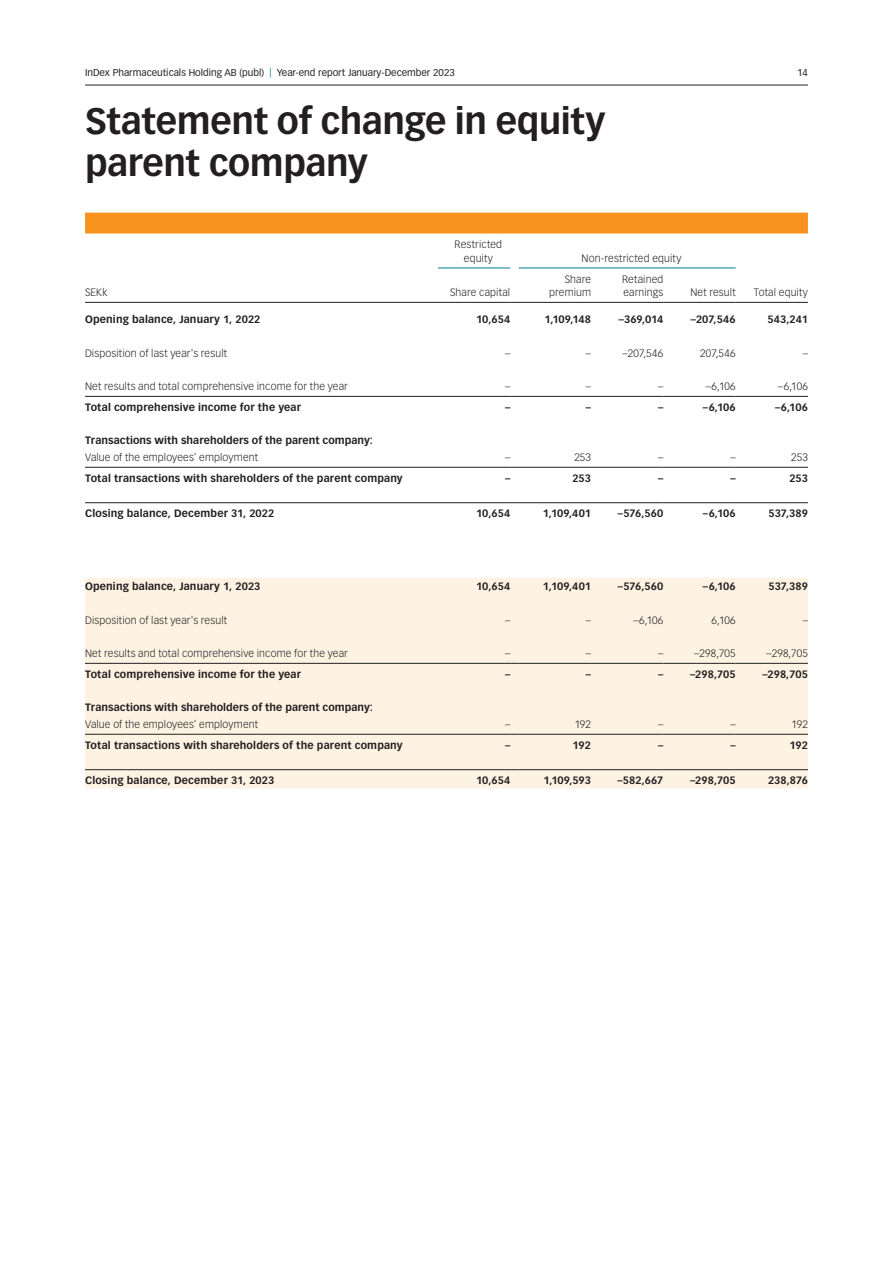
<style>
.page{position:relative;width:893px;height:1263px;background:#fff}
.page>*{position:absolute;margin:0;border:0;box-sizing:border-box;transform-origin:0 0}
.t1{font:700 36px/42px "Vectora LT Pro";letter-spacing:-.01em;color:#231f20}
.t2{font:700 10.5px "Vectora LT Pro";letter-spacing:.015em;color:#231f20}
.t3{font:300 10.5px/13.5px "Vectora LT Pro";letter-spacing:.015em;color:#231f20;text-align:center}
.t4{font:9.75px "Vectora LT Pro";color:#231f20}
.s1{color:#007d8c}
</style>
<div class="page">
<hr style="left:85px;top:85px;width:723px;height:1px;background:#231f20">
<div style="left:85px;top:213px;width:723px;height:21px;background:#f7931d"></div>
<div style="left:85px;top:578px;width:723px;height:210px;background:#fef2e3"></div>
<hr style="left:85px;top:302px;width:353px;height:1px;background:#231f20">
<hr style="left:438px;top:302px;width:72px;height:1px;background:#231f20">
<hr style="left:519px;top:302px;width:72px;height:1px;background:#231f20">
<hr style="left:591px;top:302px;width:72px;height:1px;background:#231f20">
<hr style="left:663px;top:302px;width:73px;height:1px;background:#231f20">
<hr style="left:736px;top:302px;width:72px;height:1px;background:#231f20">
<hr style="left:85px;top:396px;width:353px;height:1px;background:#231f20">
<hr style="left:438px;top:396px;width:72px;height:1px;background:#231f20">
<hr style="left:519px;top:396px;width:72px;height:1px;background:#231f20">
<hr style="left:591px;top:396px;width:72px;height:1px;background:#231f20">
<hr style="left:663px;top:396px;width:73px;height:1px;background:#231f20">
<hr style="left:736px;top:396px;width:72px;height:1px;background:#231f20">
<hr style="left:85px;top:467px;width:353px;height:1px;background:#231f20">
<hr style="left:438px;top:467px;width:72px;height:1px;background:#231f20">
<hr style="left:519px;top:467px;width:72px;height:1px;background:#231f20">
<hr style="left:591px;top:467px;width:72px;height:1px;background:#231f20">
<hr style="left:663px;top:467px;width:73px;height:1px;background:#231f20">
<hr style="left:736px;top:467px;width:72px;height:1px;background:#231f20">
<hr style="left:85px;top:502px;width:353px;height:1px;background:#231f20">
<hr style="left:438px;top:502px;width:72px;height:1px;background:#231f20">
<hr style="left:519px;top:502px;width:72px;height:1px;background:#231f20">
<hr style="left:591px;top:502px;width:72px;height:1px;background:#231f20">
<hr style="left:663px;top:502px;width:73px;height:1px;background:#231f20">
<hr style="left:736px;top:502px;width:72px;height:1px;background:#231f20">
<hr style="left:85px;top:663px;width:353px;height:1px;background:#231f20">
<hr style="left:438px;top:663px;width:72px;height:1px;background:#231f20">
<hr style="left:519px;top:663px;width:72px;height:1px;background:#231f20">
<hr style="left:591px;top:663px;width:72px;height:1px;background:#231f20">
<hr style="left:663px;top:663px;width:73px;height:1px;background:#231f20">
<hr style="left:736px;top:663px;width:72px;height:1px;background:#231f20">
<hr style="left:85px;top:734px;width:353px;height:1px;background:#231f20">
<hr style="left:438px;top:734px;width:72px;height:1px;background:#231f20">
<hr style="left:519px;top:734px;width:72px;height:1px;background:#231f20">
<hr style="left:591px;top:734px;width:72px;height:1px;background:#231f20">
<hr style="left:663px;top:734px;width:73px;height:1px;background:#231f20">
<hr style="left:736px;top:734px;width:72px;height:1px;background:#231f20">
<hr style="left:85px;top:769px;width:353px;height:1px;background:#231f20">
<hr style="left:438px;top:769px;width:72px;height:1px;background:#231f20">
<hr style="left:519px;top:769px;width:72px;height:1px;background:#231f20">
<hr style="left:591px;top:769px;width:72px;height:1px;background:#231f20">
<hr style="left:663px;top:769px;width:73px;height:1px;background:#231f20">
<hr style="left:736px;top:769px;width:72px;height:1px;background:#231f20">
<hr style="left:438px;top:268px;width:72px;height:1px;background:#007d8c">
<hr style="left:519px;top:268px;width:72px;height:1px;background:#007d8c">
<hr style="left:591px;top:268px;width:72px;height:1px;background:#007d8c">
<hr style="left:663px;top:268px;width:73px;height:1px;background:#007d8c">
<p class="t4" style="left:85px;top:67px;width:371px">InDex Pharmaceuticals Holding AB (publ) <span class="s1">|</span> Year-end report January-December 2023</p>
<p class="t4" style="left:797px;top:67px;width:12px">14</p>
<h1 class="t1" style="left:85px;top:100px;width:522px">Statement of change in equity parent company</h1>
<p class="t3" style="left:455px;top:238px;width:49px">Restricted equity</p>
<p class="t3" style="left:85px;top:285px;width:24px">SEKk</p>
<p class="t3" style="left:450px;top:285px;width:62px">Share capital</p>
<p class="t3" style="left:581px;top:251px;width:101px">Non-restricted equity</p>
<p class="t3" style="left:549px;top:272px;width:43px;text-align:right">Share premium</p>
<p class="t3" style="left:622px;top:272px;width:43px;text-align:left">Retained earnings</p>
<p class="t3" style="left:690px;top:285px;width:47px">Net result</p>
<p class="t3" style="left:754px;top:285px;width:55px">Total equity</p>
<p class="t2" style="left:85px;top:313px;width:177px">Opening balance, January 1, 2022</p>
<p class="t2" style="left:476px;top:313px;width:36px">10,654</p>
<p class="t2" style="left:544px;top:313px;width:48px">1,109,148</p>
<p class="t2" style="left:619px;top:313px;width:46px">–369,014</p>
<p class="t2" style="left:691px;top:313px;width:46px">–207,546</p>
<p class="t2" style="left:767px;top:313px;width:42px">543,241</p>
<p class="t3" style="left:85px;top:346px;width:144px">Disposition of last year's result</p>
<p class="t3" style="left:505px;top:346px;width:7px">–</p>
<p class="t3" style="left:586px;top:346px;width:7px">–</p>
<p class="t3" style="left:622px;top:346px;width:42px">–207,546</p>
<p class="t3" style="left:700px;top:346px;width:37px">207,546</p>
<p class="t3" style="left:803px;top:346px;width:7px">–</p>
<p class="t3" style="left:85px;top:379px;width:264px">Net results and total comprehensive income for the year</p>
<p class="t3" style="left:505px;top:379px;width:7px">–</p>
<p class="t3" style="left:586px;top:379px;width:7px">–</p>
<p class="t3" style="left:658px;top:379px;width:7px">–</p>
<p class="t3" style="left:706px;top:379px;width:31px">–6,106</p>
<p class="t3" style="left:778px;top:379px;width:31px">–6,106</p>
<p class="t2" style="left:85px;top:401px;width:217px">Total comprehensive income for the year</p>
<p class="t2" style="left:505px;top:401px;width:7px">–</p>
<p class="t2" style="left:586px;top:401px;width:7px">–</p>
<p class="t2" style="left:658px;top:401px;width:7px">–</p>
<p class="t2" style="left:703px;top:401px;width:34px">–6,106</p>
<p class="t2" style="left:775px;top:401px;width:34px">–6,106</p>
<p class="t2" style="left:85px;top:434px;width:290px">Transactions with shareholders of the parent company:</p>
<p class="t3" style="left:85px;top:450px;width:175px">Value of the employees' employment</p>
<p class="t3" style="left:505px;top:450px;width:7px">–</p>
<p class="t3" style="left:574px;top:450px;width:18px">253</p>
<p class="t3" style="left:658px;top:450px;width:7px">–</p>
<p class="t3" style="left:730px;top:450px;width:7px">–</p>
<p class="t3" style="left:791px;top:450px;width:18px">253</p>
<p class="t2" style="left:85px;top:472px;width:319px">Total transactions with shareholders of the parent company</p>
<p class="t2" style="left:505px;top:472px;width:7px">–</p>
<p class="t2" style="left:572px;top:472px;width:20px">253</p>
<p class="t2" style="left:658px;top:472px;width:7px">–</p>
<p class="t2" style="left:730px;top:472px;width:7px">–</p>
<p class="t2" style="left:789px;top:472px;width:20px">253</p>
<p class="t2" style="left:85px;top:507px;width:191px">Closing balance, December 31, 2022</p>
<p class="t2" style="left:476px;top:507px;width:36px">10,654</p>
<p class="t2" style="left:543px;top:507px;width:50px">1,109,401</p>
<p class="t2" style="left:618px;top:507px;width:47px">–576,560</p>
<p class="t2" style="left:703px;top:507px;width:34px">–6,106</p>
<p class="t2" style="left:768px;top:507px;width:41px">537,389</p>
<p class="t2" style="left:85px;top:580px;width:177px">Opening balance, January 1, 2023</p>
<p class="t2" style="left:476px;top:580px;width:36px">10,654</p>
<p class="t2" style="left:543px;top:580px;width:50px">1,109,401</p>
<p class="t2" style="left:618px;top:580px;width:47px">–576,560</p>
<p class="t2" style="left:703px;top:580px;width:34px">–6,106</p>
<p class="t2" style="left:768px;top:580px;width:41px">537,389</p>
<p class="t3" style="left:85px;top:613px;width:144px">Disposition of last year's result</p>
<p class="t3" style="left:505px;top:613px;width:7px">–</p>
<p class="t3" style="left:586px;top:613px;width:7px">–</p>
<p class="t3" style="left:633px;top:613px;width:31px">–6,106</p>
<p class="t3" style="left:711px;top:613px;width:26px">6,106</p>
<p class="t3" style="left:803px;top:613px;width:7px">–</p>
<p class="t3" style="left:85px;top:646px;width:264px">Net results and total comprehensive income for the year</p>
<p class="t3" style="left:505px;top:646px;width:7px">–</p>
<p class="t3" style="left:586px;top:646px;width:7px">–</p>
<p class="t3" style="left:658px;top:646px;width:7px">–</p>
<p class="t3" style="left:694px;top:646px;width:43px">–298,705</p>
<p class="t3" style="left:766px;top:646px;width:43px">–298,705</p>
<p class="t2" style="left:85px;top:668px;width:217px">Total comprehensive income for the year</p>
<p class="t2" style="left:505px;top:668px;width:7px">–</p>
<p class="t2" style="left:586px;top:668px;width:7px">–</p>
<p class="t2" style="left:658px;top:668px;width:7px">–</p>
<p class="t2" style="left:690px;top:668px;width:47px">–298,705</p>
<p class="t2" style="left:762px;top:668px;width:47px">–298,705</p>
<p class="t2" style="left:85px;top:701px;width:290px">Transactions with shareholders of the parent company:</p>
<p class="t3" style="left:85px;top:717px;width:175px">Value of the employees' employment</p>
<p class="t3" style="left:505px;top:717px;width:7px">–</p>
<p class="t3" style="left:575px;top:717px;width:18px">192</p>
<p class="t3" style="left:658px;top:717px;width:7px">–</p>
<p class="t3" style="left:730px;top:717px;width:7px">–</p>
<p class="t3" style="left:791px;top:717px;width:18px">192</p>
<p class="t2" style="left:85px;top:739px;width:319px">Total transactions with shareholders of the parent company</p>
<p class="t2" style="left:505px;top:739px;width:7px">–</p>
<p class="t2" style="left:573px;top:739px;width:20px">192</p>
<p class="t2" style="left:658px;top:739px;width:7px">–</p>
<p class="t2" style="left:730px;top:739px;width:7px">–</p>
<p class="t2" style="left:789px;top:739px;width:20px">192</p>
<p class="t2" style="left:85px;top:774px;width:191px">Closing balance, December 31, 2023</p>
<p class="t2" style="left:476px;top:774px;width:36px">10,654</p>
<p class="t2" style="left:543px;top:774px;width:49px">1,109,593</p>
<p class="t2" style="left:617px;top:774px;width:47px">–582,667</p>
<p class="t2" style="left:690px;top:774px;width:47px">–298,705</p>
<p class="t2" style="left:768px;top:774px;width:41px">238,876</p>
</div>
